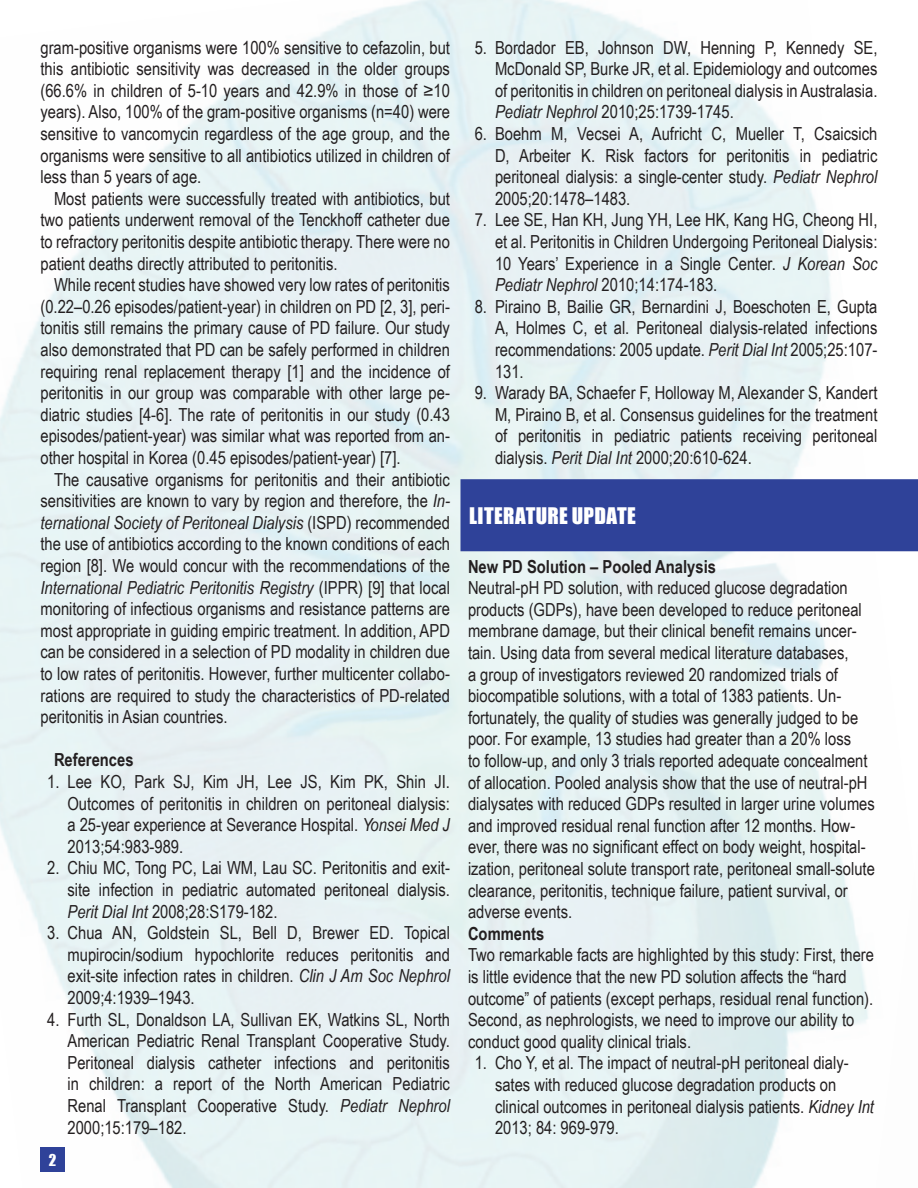
<style>
.page{position:relative;width:918px;height:1188px;background:#fff}
.page>*{position:absolute;margin:0;border:0;box-sizing:border-box;transform-origin:0 0}
.t1{font:21px "Impact";letter-spacing:.02em;color:#fff}
.t2{font:18px/21.6px "Arial Narrow";color:#231f20;text-align:justify}
.t3{font:700 18px "Arial Narrow";color:#231f20}
.t4{font:15px "Impact";color:#fff}
.s1{font-style:italic}
</style>
<div class="page">
<img style="left:0;top:0;width:918px;height:1188px">
<div style="left:40px;top:1148px;width:25px;height:24px;background:#2f4299"></div>
<div style="left:460px;top:479px;width:458px;height:72px;background:#2f4299"></div>
<p class="t2" style="left:40px;top:36px;width:411px">gram-positive organisms were 100% sensitive to cefazolin, but this antibiotic sensitivity was decreased in the older groups (66.6% in children of 5-10 years and 42.9% in those of ≥10 years). Also, 100% of the gram-positive organisms (n=40) were sensitive to vancomycin regardless of the age group, and the organisms were sensitive to all antibiotics utilized in children of less than 5 years of age.</p>
<p class="t2" style="left:40px;top:187px;width:411px;text-indent:14px">Most patients were successfully treated with antibiotics, but two patients underwent removal of the Tenckhoff catheter due to refractory peritonitis despite antibiotic therapy. There were no patient deaths directly attributed to peritonitis.</p>
<p class="t2" style="left:40px;top:273px;width:411px;text-indent:14px">While recent studies have showed very low rates of peritonitis (0.22–0.26 episodes/patient-year) in children on PD [2, 3], peri&shy;tonitis still remains the primary cause of PD failure. Our study also demonstrated that PD can be safely performed in children requiring renal replacement therapy [1] and the incidence of peritonitis in our group was comparable with other large pe&shy;diatric studies [4-6]. The rate of peritonitis in our study (0.43 episodes/patient-year) was similar what was reported from an&shy;other hospital in Korea (0.45 episodes/patient-year) [7].</p>
<p class="t2" style="left:40px;top:468px;width:411px;text-indent:14px">The causative organisms for peritonitis and their antibiotic sensitivities are known to vary by region and therefore, the <span class="s1">In&shy;ternational Society of Peritoneal Dialysis</span> (ISPD) recommended the use of antibiotics according to the known conditions of each region [8]. We would concur with the recommendations of the <span class="s1">International Pediatric Peritonitis Registry</span> (IPPR) [9] that local monitoring of infectious organisms and resistance patterns are most appropriate in guiding empiric treatment. In addition, APD can be considered in a selection of PD modality in children due to low rates of peritonitis. However, further multicenter collabo&shy;rations are required to study the characteristics of PD-related peritonitis in Asian countries.</p>
<p class="t3" style="left:54px;top:746px;width:81px">References</p>
<p class="t2" style="left:68px;top:770px;width:384px;text-indent:-20px">1. Lee KO, Park SJ, Kim JH, Lee JS, Kim PK, Shin JI.<br>Outcomes of peritonitis in children on peritoneal dialysis: a 25-year experience at Severance Hospital. <span class="s1">Yonsei Med J </span>2013;54:983-989.</p>
<p class="t2" style="left:68px;top:857px;width:384px;text-indent:-20px">2. Chiu MC, Tong PC, Lai WM, Lau SC. Peritonitis and exit&shy;site infection in pediatric automated peritoneal dialysis.<br><span class="s1">Perit Dial Int</span> 2008;28:S179-182.</p>
<p class="t2" style="left:68px;top:921px;width:384px;text-indent:-20px">3. Chua AN, Goldstein SL, Bell D, Brewer ED. Topical mupirocin/sodium hypochlorite reduces peritonitis and exit-site infection rates in children. <span class="s1">Clin J Am Soc Nephrol </span>2009;4:1939–1943.</p>
<p class="t2" style="left:68px;top:1008px;width:384px;text-indent:-20px">4. Furth SL, Donaldson LA, Sullivan EK, Watkins SL, North American Pediatric Renal Transplant Cooperative Study.<br>Peritoneal dialysis catheter infections and peritonitis in children: a report of the North American Pediatric Renal Transplant Cooperative Study. <span class="s1">Pediatr Nephrol </span>2000;15:179–182.</p>
<p class="t4" style="left:49px;top:1148px;width:9px">2</p>
<p class="t2" style="left:495px;top:36px;width:384px;text-indent:-20px">5. Bordador EB, Johnson DW, Henning P, Kennedy SE, McDonald SP, Burke JR, et al. Epidemiology and outcomes of peritonitis in children on peritoneal dialysis in Australasia.<br><span class="s1">Pediatr Nephrol</span> 2010;25:1739-1745.</p>
<p class="t2" style="left:495px;top:122px;width:384px;text-indent:-20px">6. Boehm M, Vecsei A, Aufricht C, Mueller T, Csaicsich D, Arbeiter K. Risk factors for peritonitis in pediatric peritoneal dialysis: a single-center study. <span class="s1">Pediatr Nephrol </span>2005;20:1478–1483.</p>
<p class="t2" style="left:495px;top:209px;width:384px;text-indent:-20px">7. Lee SE, Han KH, Jung YH, Lee HK, Kang HG, Cheong HI, et al. Peritonitis in Children Undergoing Peritoneal Dialysis:<br>10 Years’ Experience in a Single Center. <span class="s1">J Korean Soc Pediatr Nephrol</span> 2010;14:174-183.</p>
<p class="t2" style="left:495px;top:295px;width:384px;text-indent:-20px">8. Piraino B, Bailie GR, Bernardini J, Boeschoten E, Gupta A, Holmes C, et al. Peritoneal dialysis-related infections recommendations: 2005 update. <span class="s1">Perit Dial Int</span> 2005;25:107- 131.</p>
<p class="t2" style="left:495px;top:381px;width:384px;text-indent:-20px">9. Warady BA, Schaefer F, Holloway M, Alexander S, Kandert M, Piraino B, et al. Consensus guidelines for the treatment of peritonitis in pediatric patients receiving peritoneal dialysis. <span class="s1">Perit Dial Int</span> 2000;20:610-624.</p>
<p class="t1" style="left:469px;top:500px;width:168px">LITERATURE UPDATE</p>
<p class="t3" style="left:468px;top:553px;width:250px">New PD Solution – Pooled Analysis</p>
<p class="t2" style="left:468px;top:576px;width:408px;text-align:left">Neutral-pH PD solution, with reduced glucose degradation products (GDPs), have been developed to reduce peritoneal membrane damage, but their clinical benefit remains uncer&shy;tain. Using data from several medical literature databases,<br>a group of investigators reviewed 20 randomized trials of biocompatible solutions, with a total of 1383 patients. Un&shy;fortunately, the quality of studies was generally judged to be poor. For example, 13 studies had greater than a 20% loss<br>to follow-up, and only 3 trials reported adequate concealment of allocation. Pooled analysis show that the use of neutral-pH dialysates with reduced GDPs resulted in larger urine volumes and improved residual renal function after 12 months. How&shy;ever, there was no significant effect on body weight, hospital&shy;ization, peritoneal solute transport rate, peritoneal small-solute clearance, peritonitis, technique failure, patient survival, or adverse events.</p>
<p class="t3" style="left:468px;top:920px;width:78px">Comments</p>
<p class="t2" style="left:468px;top:944px;width:408px;text-align:left">Two remarkable facts are highlighted by this study: First, there is little evidence that the new PD solution affects the “hard outcome” of patients (except perhaps, residual renal function).<br>Second, as nephrologists, we need to improve our ability to conduct good quality clinical trials.</p>
<p class="t2" style="left:495px;top:1052px;width:381px;text-align:left;text-indent:-20px">1. Cho Y, et al. The impact of neutral-pH peritoneal dialy&shy;sates with reduced glucose degradation products on clinical outcomes in peritoneal dialysis patients. <span class="s1">Kidney Int </span>2013; 84: 969-979.</p>
</div>
